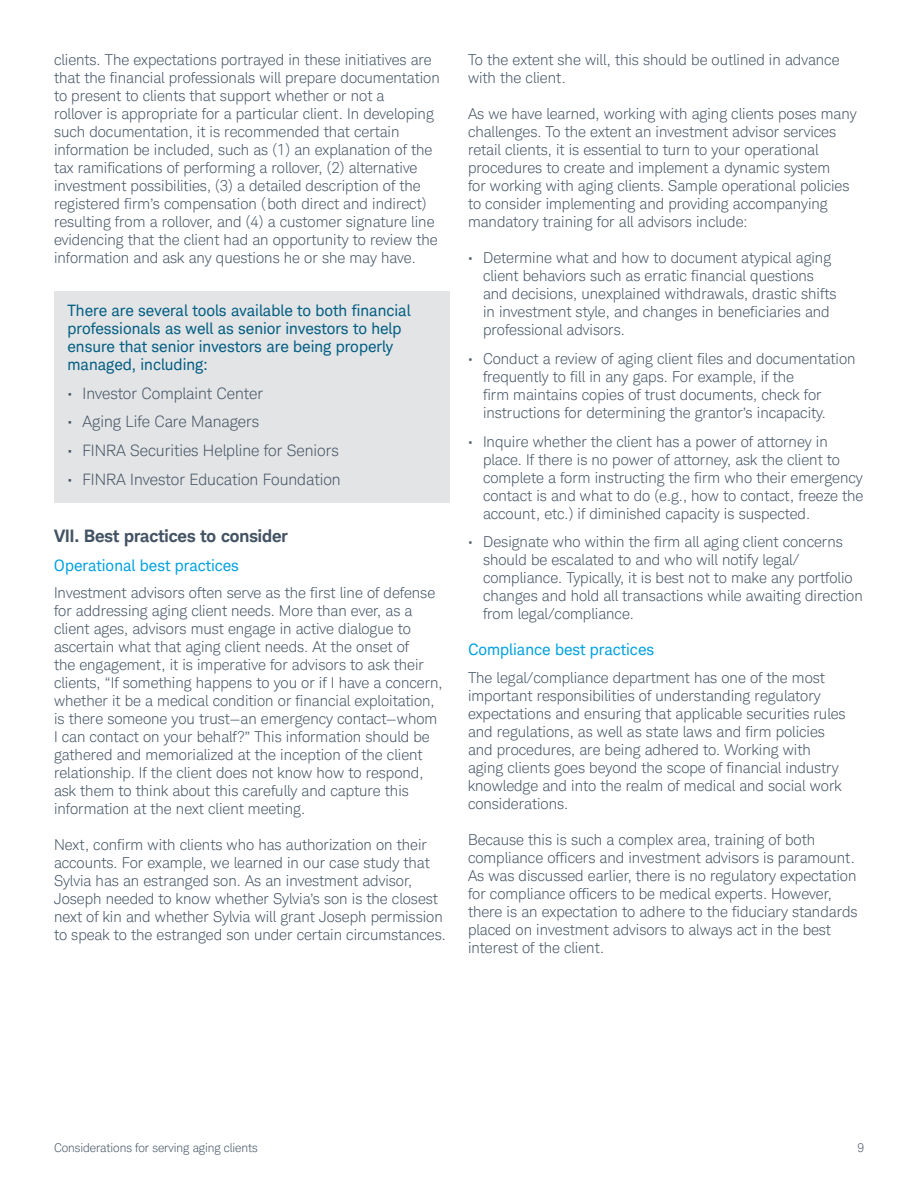
<style>
.page{position:relative;width:918px;height:1188px;background:#fff}
.page>*{position:absolute;margin:0;border:0;box-sizing:border-box;transform-origin:0 0}
.t1{font:700 17.25px "Charles Modern";color:#435363}
.t2{font:15.75px/18px "Charles Modern";color:#005d83}
.t3{font:300 15.75px "Charles Modern";color:#435363}
.t4{font:15.75px "Charles Modern";color:#00a1df}
.t5{font:300 15px/18px "Charles Modern";color:#435363}
.t6{font:300 12px "Charles Modern";letter-spacing:-.005em;color:#435363}
</style>
<div class="page">
<div style="left:54px;top:291px;width:395px;height:211px;background:#e3e4e5"></div>
<p class="t5" style="left:54px;top:51px;width:387px">clients. The expectations portrayed in these initiatives are that the financial professionals will prepare documentation to present to clients that support whether or not a<br>rollover is appropriate for a particular client. In developing such documentation, it is recommended that certain information be included, such as (1) an explanation of the tax ramifications of performing a rollover, (2) alternative investment possibilities, (3) a detailed description of the registered firm’s compensation (both direct and indirect) resulting from a rollover, and (4) a customer signature line evidencing that the client had an opportunity to review the information and ask any questions he or she may have.</p>
<p class="t2" style="left:68px;top:301px;width:345px">There are several tools available to both financial professionals as well as senior investors to help ensure that senior investors are being properly managed, including:</p>
<p class="t3" style="left:68px;top:384px;width:197px">• Investor Complaint Center</p>
<p class="t3" style="left:68px;top:413px;width:193px">• Aging Life Care Managers</p>
<p class="t3" style="left:68px;top:442px;width:273px">• FINRA Securities Helpline for Seniors</p>
<p class="t3" style="left:68px;top:470px;width:275px">• FINRA Investor Education Foundation</p>
<p class="t1" style="left:54px;top:525px;width:235px">VII. Best practices to consider</p>
<p class="t4" style="left:54px;top:556px;width:187px">Operational best practices</p>
<p class="t5" style="left:54px;top:584px;width:390px">Investment advisors often serve as the first line of defense for addressing aging client needs. More than ever, as a client ages, advisors must engage in active dialogue to ascertain what that aging client needs. At the onset of<br>the engagement, it is imperative for advisors to ask their clients, “If something happens to you or if I have a concern, whether it be a medical condition or financial exploitation, is there someone you trust—an emergency contact—whom I can contact on your behalf?” This information should be gathered and memorialized at the inception of the client relationship. If the client does not know how to respond, ask them to think about this carefully and capture this information at the next client meeting.</p>
<p class="t5" style="left:54px;top:836px;width:393px">Next, confirm with clients who has authorization on their accounts. For example, we learned in our case study that Sylvia has an estranged son. As an investment advisor, Joseph needed to know whether Sylvia’s son is the closest next of kin and whether Sylvia will grant Joseph permission to speak to the estranged son under certain circumstances.</p>
<p class="t5" style="left:468px;top:51px;width:373px">To the extent she will, this should be outlined in advance with the client.</p>
<p class="t5" style="left:468px;top:105px;width:390px">As we have learned, working with aging clients poses many challenges. To the extent an investment advisor services retail clients, it is essential to turn to your operational procedures to create and implement a dynamic system<br>for working with aging clients. Sample operational policies to consider implementing and providing accompanying mandatory training for all advisors include:</p>
<p class="t5" style="left:483px;top:249px;width:355px;text-indent:-15px">• Determine what and how to document atypical aging client behaviors such as erratic financial questions and decisions, unexplained withdrawals, drastic shifts in investment style, and changes in beneficiaries and professional advisors.</p>
<p class="t5" style="left:483px;top:349px;width:374px;text-indent:-15px">• Conduct a review of aging client files and documentation frequently to fill in any gaps. For example, if the<br>firm maintains copies of trust documents, check for instructions for determining the grantor’s incapacity.</p>
<p class="t5" style="left:483px;top:432px;width:382px;text-indent:-15px">• Inquire whether the client has a power of attorney in place. If there is no power of attorney, ask the client to complete a form instructing the firm who their emergency contact is and what to do (e.g., how to contact, freeze the account, etc.) if diminished capacity is suspected.</p>
<p class="t5" style="left:483px;top:533px;width:381px;text-indent:-15px">• Designate who within the firm all aging client concerns should be escalated to and who will notify legal/ compliance. Typically, it is best not to make any portfolio changes and hold all transactions while awaiting direction from legal/compliance.</p>
<p class="t4" style="left:468px;top:640px;width:188px">Compliance best practices</p>
<p class="t5" style="left:468px;top:669px;width:379px">The legal/compliance department has one of the most important responsibilities of understanding regulatory expectations and ensuring that applicable securities rules and regulations, as well as state laws and firm policies and procedures, are being adhered to. Working with aging clients goes beyond the scope of financial industry knowledge and into the realm of medical and social work considerations.</p>
<p class="t5" style="left:468px;top:831px;width:391px">Because this is such a complex area, training of both compliance officers and investment advisors is paramount.<br>As was discussed earlier, there is no regulatory expectation for compliance officers to be medical experts. However, there is an expectation to adhere to the fiduciary standards placed on investment advisors to always act in the best interest of the client.</p>
<p class="t6" style="left:54px;top:1141px;width:205px">Considerations for serving aging clients</p>
<p class="t6" style="left:857px;top:1141px;width:8px">9</p>
</div>
